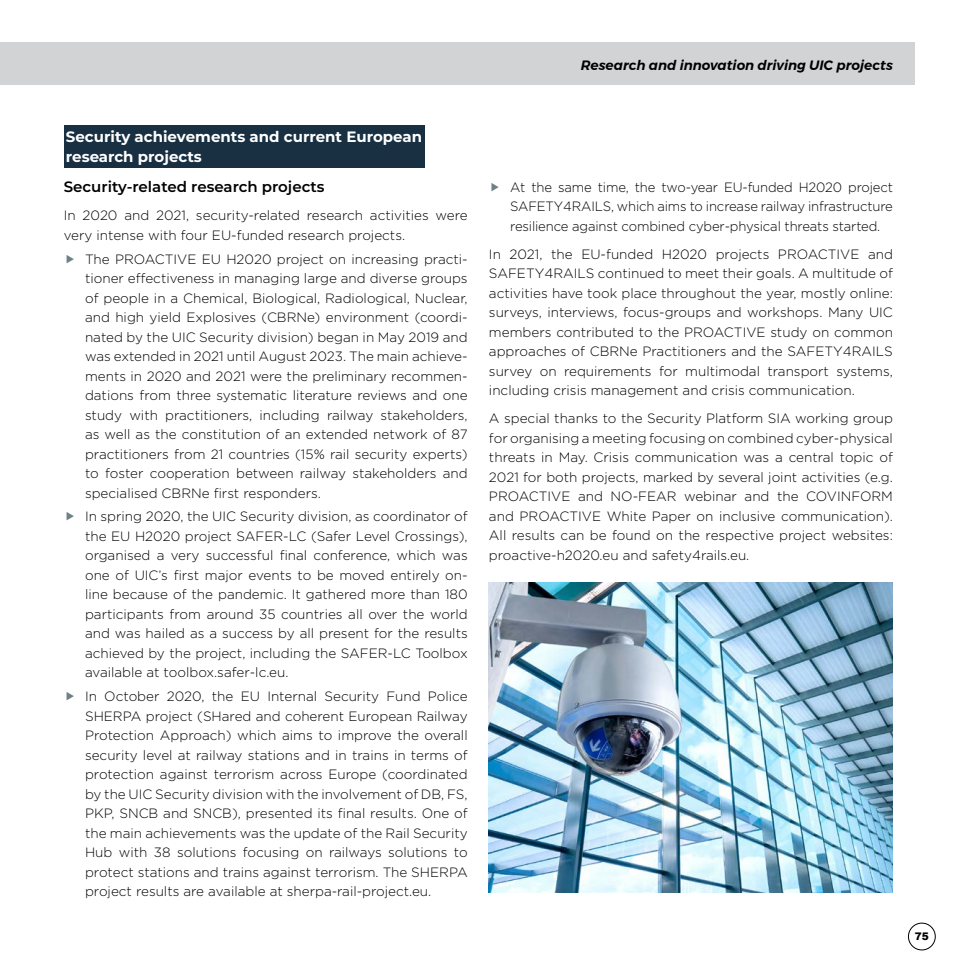
<style>
.page{position:relative;width:978px;height:978px;background:#fff}
.page>*{position:absolute;margin:0;border:0;box-sizing:border-box;transform-origin:0 0}
.Titre_3_Research{font:700 15px/19.5px "Montserrat";color:#fff}
.Sous-titre{font:600 15px "Montserrat";color:#000}
.Texte_courant{font:300 13.5px/19.5px "Gotham";color:#000;text-align:justify}
.t1{font:italic 600 13.5px "Montserrat";color:#000}
.t2{font:900 10.5px "Arial";color:#000}
</style>
<div class="page">
<div style="left:908px;top:923px;width:27px;height:27px;border:1px solid #000;border-radius:50%"></div>
<div style="left:0;top:43px;width:914px;height:42px;background:#d1d3d4"></div>
<div style="left:64px;top:125px;width:360px;height:42px;background:#183042"></div>
<img style="left:489px;top:583px;width:404px;height:310px">
<p class="t1" style="left:581px;top:55px;width:314px">Research and innovation driving UIC projects</p>
<p class="Titre_3_Research" style="left:66px;top:126px;width:358px">Security achievements and current European research projects</p>
<p class="Sous-titre" style="left:64px;top:176px;width:262px">Security-related research projects</p>
<p class="Texte_courant" style="left:64px;top:205px;width:405px">In 2020 and 2021, security-related research activities were very intense with four EU-funded research projects.</p>
<p class="Texte_courant" style="left:85px;top:249px;width:384px">The PROACTIVE EU H2020 project on increasing practi&shy;tioner effectiveness in managing large and diverse groups of people in a Chemical, Biological, Radiological, Nuclear, and high yield Explosives (CBRNe) environment (coordi&shy;nated by the UIC Security division) began in May 2019 and was extended in 2021 until August 2023. The main achieve&shy;ments in 2020 and 2021 were the preliminary recommen&shy;dations from three systematic literature reviews and one study with practitioners, including railway stakeholders, as well as the constitution of an extended network of 87 practitioners from 21 countries (15% rail security experts) to foster cooperation between railway stakeholders and specialised CBRNe first responders.</p>
<p class="Texte_courant" style="left:85px;top:506px;width:384px">In spring 2020, the UIC Security division, as coordinator of the EU H2020 project SAFER-LC (Safer Level Crossings), organised a very successful final conference, which was one of UIC’s first major events to be moved entirely on&shy;line because of the pandemic. It gathered more than 180 participants from around 35 countries all over the world and was hailed as a success by all present for the results achieved by the project, including the SAFER-LC Toolbox available at toolbox.safer-lc.eu.</p>
<p class="Texte_courant" style="left:85px;top:686px;width:384px">In October 2020, the EU Internal Security Fund Police SHERPA project (SHared and coherent European Railway Protection Approach) which aims to improve the overall security level at railway stations and in trains in terms of protection against terrorism across Europe (coordinated by the UIC Security division with the involvement of DB, FS, PKP, SNCB and SNCB), presented its final results. One of the main achievements was the update of the Rail Security Hub with 38 solutions focusing on railways solutions to protect stations and trains against terrorism. The SHERPA project results are available at sherpa-rail-project.eu.</p>
<p class="Texte_courant" style="left:510px;top:177px;width:384px">At the same time, the two-year EU-funded H2020 project SAFETY4RAILS, which aims to increase railway infrastructure resilience against combined cyber-physical threats started.</p>
<p class="Texte_courant" style="left:489px;top:244px;width:405px">In 2021, the EU-funded H2020 projects PROACTIVE and SAFETY4RAILS continued to meet their goals. A multitude of activities have took place throughout the year, mostly online: surveys, interviews, focus-groups and workshops. Many UIC members contributed to the PROACTIVE study on common approaches of CBRNe Practitioners and the SAFETY4RAILS survey on requirements for multimodal transport systems, including crisis management and crisis communication.</p>
<p class="Texte_courant" style="left:489px;top:408px;width:405px">A special thanks to the Security Platform SIA working group for organising a meeting focusing on combined cyber-physical threats in May. Crisis communication was a central topic of 2021 for both projects, marked by several joint activities (e.g.<br>PROACTIVE and NO-FEAR webinar and the COVINFORM and PROACTIVE White Paper on inclusive communication).<br>All results can be found on the respective project websites: proactive-h2020.eu and safety4rails.eu.</p>
<p class="t2" style="left:915px;top:929px;width:16px">75</p>
</div>
